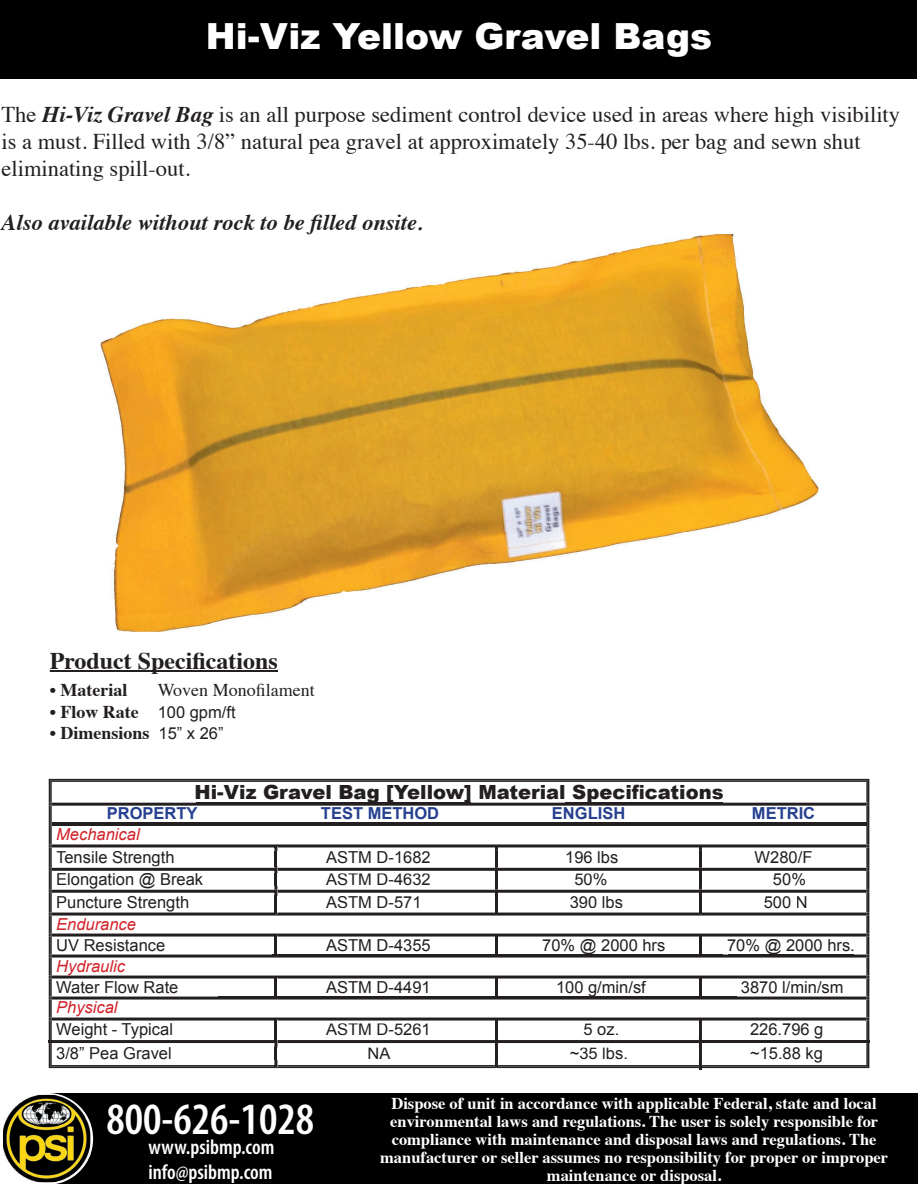
<style>
.page{position:relative;width:918px;height:1188px;background:#fff}
.page>*{position:absolute;margin:0;border:0;box-sizing:border-box;transform-origin:0 0}
.t1{font:600 condensed 45px "Myriad Pro";color:#fff}
.t2{font:900 36px "Arial";color:#fff}
.t3{font:700 24px "Times";color:#231f20}
.t4{font:22.5px/27px "Times";color:#231f20}
.t5{font:italic 700 22.5px "Times";color:#231f20}
.t6{font:600 condensed 21px/25.2px "Myriad Pro";color:#fff}
.t7{font:900 19.5px "Arial";color:#231f20}
.t8{font:700 18px "Times";color:#231f20}
.t9{font:18px "Times";color:#231f20}
.t10{font:700 16.5px/18px "Times";color:#fff;text-align:center}
.t11{font:16.5px "Arial";color:#231f20}
.t12{font:italic 16.5px "Arial";color:#d1232a}
.t13{font:700 16.5px "Arial";color:#25408f}
.s1{font-weight:700;font-style:italic}
.s2{font-family:"Arial";font-weight:400;font-size:16.5px}
</style>
<div class="page">
<div style="left:1px;top:1px;width:916px;height:78px;background:#000"></div>
<div style="left:47px;top:1093px;width:871px;height:91px;background:#000"></div>
<svg style="left:1px;top:1093px;width:92px;height:92px"></svg>
<img style="left:3px;top:1095px;width:87px;height:87px">
<svg style="left:50px;top:780px;width:818px;height:238px"></svg>
<svg style="left:49px;top:803px;width:820px;height:3px"></svg>
<hr style="left:52px;top:822px;width:814px;height:3px;background:#231f20">
<div style="left:56px;top:982px;width:44px;height:12px;background:#fff"></div>
<div style="left:106px;top:982px;width:72px;height:12px;background:#fff"></div>
<div style="left:702px;top:981px;width:34px;height:16px;background:#fff"></div>
<div style="left:498px;top:981px;width:201px;height:16px;background:#fff"></div>
<div style="left:277px;top:981px;width:218px;height:16px;background:#fff"></div>
<div style="left:218px;top:981px;width:56px;height:16px;background:#fff"></div>
<div style="left:742px;top:982px;width:35px;height:12px;background:#fff"></div>
<div style="left:778px;top:981px;width:65px;height:13px;background:#fff"></div>
<svg style="left:49px;top:934px;width:820px;height:24px"></svg>
<svg style="left:49px;top:844px;width:820px;height:72px"></svg>
<hr style="left:699px;top:981px;width:3px;height:16px;background:#231f20">
<hr style="left:495px;top:981px;width:3px;height:16px;background:#231f20">
<svg style="left:49px;top:976px;width:820px;height:5px"></svg>
<hr style="left:274px;top:981px;width:3px;height:16px;background:#231f20">
<svg style="left:49px;top:997px;width:820px;height:3px"></svg>
<svg style="left:49px;top:1018px;width:820px;height:51px"></svg>
<div style="left:751px;top:1048px;width:71px;height:15px;background:#fff"></div>
<hr style="left:50px;top:670px;width:227px;height:1px;background:#231f20">
<img style="left:100px;top:234px;width:718px;height:398px">
<img style="left:100px;top:234px;width:322px;height:1px">
<h2 class="t2" style="left:206px;top:10px;width:508px">Hi-Viz Yellow Gravel Bags</h2>
<h3 class="t4" style="left:2px;top:99px;width:900px">The <span class="s1">Hi-Viz Gravel Bag</span> is an all purpose sediment control device used in areas where high visibility is a must. Filled with 3/8” natural pea gravel at approximately 35-40 lbs. per bag and sewn shut eliminating spill-out.</h3>
<h3 class="t5" style="left:2px;top:201px;width:423px">Also available without rock to be filled onsite.</h3>
<h3 class="t3" style="left:50px;top:638px;width:230px">Product Specifications</h3>
<p class="t8" style="left:50px;top:673px;width:79px">• Material</p>
<p class="t9" style="left:158px;top:673px;width:159px">Woven Monofilament</p>
<p class="t8" style="left:50px;top:694px;width:187px">• Flow Rate <span class="s2">100 gpm/ft</span></p>
<p class="t8" style="left:50px;top:716px;width:175px">• Dimensions <span class="s2">15” x 26”</span></p>
<p class="t7" style="left:194px;top:778px;width:531px">Hi-Viz Gravel Bag [Yellow] Material Specifications</p>
<p class="t13" style="left:107px;top:803px;width:92px">PROPERTY</p>
<p class="t13" style="left:321px;top:803px;width:120px">TEST METHOD</p>
<p class="t13" style="left:552px;top:803px;width:75px">ENGLISH</p>
<p class="t13" style="left:752px;top:803px;width:65px">METRIC</p>
<p class="t12" style="left:56px;top:824px;width:85px">Mechanical</p>
<p class="t11" style="left:56px;top:846px;width:120px">Tensile Strength</p>
<p class="t11" style="left:326px;top:846px;width:106px">ASTM D-1682</p>
<p class="t11" style="left:565px;top:846px;width:55px">196 lbs</p>
<p class="t11" style="left:326px;top:869px;width:106px">ASTM D-4632</p>
<p class="t11" style="left:574px;top:869px;width:35px">50%</p>
<p class="t11" style="left:326px;top:891px;width:97px">ASTM D-571</p>
<p class="t11" style="left:570px;top:891px;width:55px">390 lbs</p>
<p class="t11" style="left:755px;top:846px;width:59px">W280/F</p>
<p class="t11" style="left:56px;top:869px;width:148px">Elongation @ Break</p>
<p class="t11" style="left:773px;top:869px;width:35px">50%</p>
<p class="t11" style="left:56px;top:891px;width:134px">Puncture Strength</p>
<p class="t11" style="left:764px;top:891px;width:46px">500 N</p>
<p class="t11" style="left:56px;top:935px;width:111px">UV Resistance</p>
<p class="t11" style="left:727px;top:935px;width:129px">70% @ 2000 hrs.</p>
<p class="t12" style="left:56px;top:914px;width:81px">Endurance</p>
<p class="t12" style="left:56px;top:956px;width:70px">Hydraulic</p>
<p class="t11" style="left:326px;top:935px;width:106px">ASTM D-4355</p>
<p class="t11" style="left:542px;top:935px;width:125px">70% @ 2000 hrs</p>
<p class="t11" style="left:56px;top:977px;width:124px">Water Flow Rate</p>
<p class="t11" style="left:741px;top:977px;width:104px">3870 l/min/sm</p>
<p class="t11" style="left:326px;top:1019px;width:106px">ASTM D-5261</p>
<p class="t11" style="left:584px;top:1019px;width:37px">5 oz.</p>
<p class="t11" style="left:326px;top:977px;width:106px">ASTM D-4491</p>
<p class="t11" style="left:556px;top:977px;width:91px">100 g/min/sf</p>
<p class="t12" style="left:56px;top:996px;width:63px">Physical</p>
<p class="t11" style="left:56px;top:1019px;width:118px">Weight - Typical</p>
<p class="t11" style="left:750px;top:1019px;width:75px">226.796 g</p>
<p class="t11" style="left:56px;top:1043px;width:117px">3/8” Pea Gravel</p>
<p class="t11" style="left:368px;top:1043px;width:24px">NA</p>
<p class="t11" style="left:570px;top:1043px;width:60px">~35 lbs.</p>
<p class="t11" style="left:750px;top:1043px;width:74px">~15.88 kg</p>
<h1 class="t1" style="left:106px;top:1095px;width:209px">800-626-1028</h1>
<p class="t6" style="left:148px;top:1135px;width:128px">www.psibmp.com info@psibmp.com</p>
<p class="t10" style="left:380px;top:1093px;width:510px">Dispose of unit in accordance with applicable Federal, state and local environmental laws and regulations. The user is solely responsible for compliance with maintenance and disposal laws and regulations. The manufacturer or seller assumes no responsibility for proper or improper maintenance or disposal.</p>
</div>
